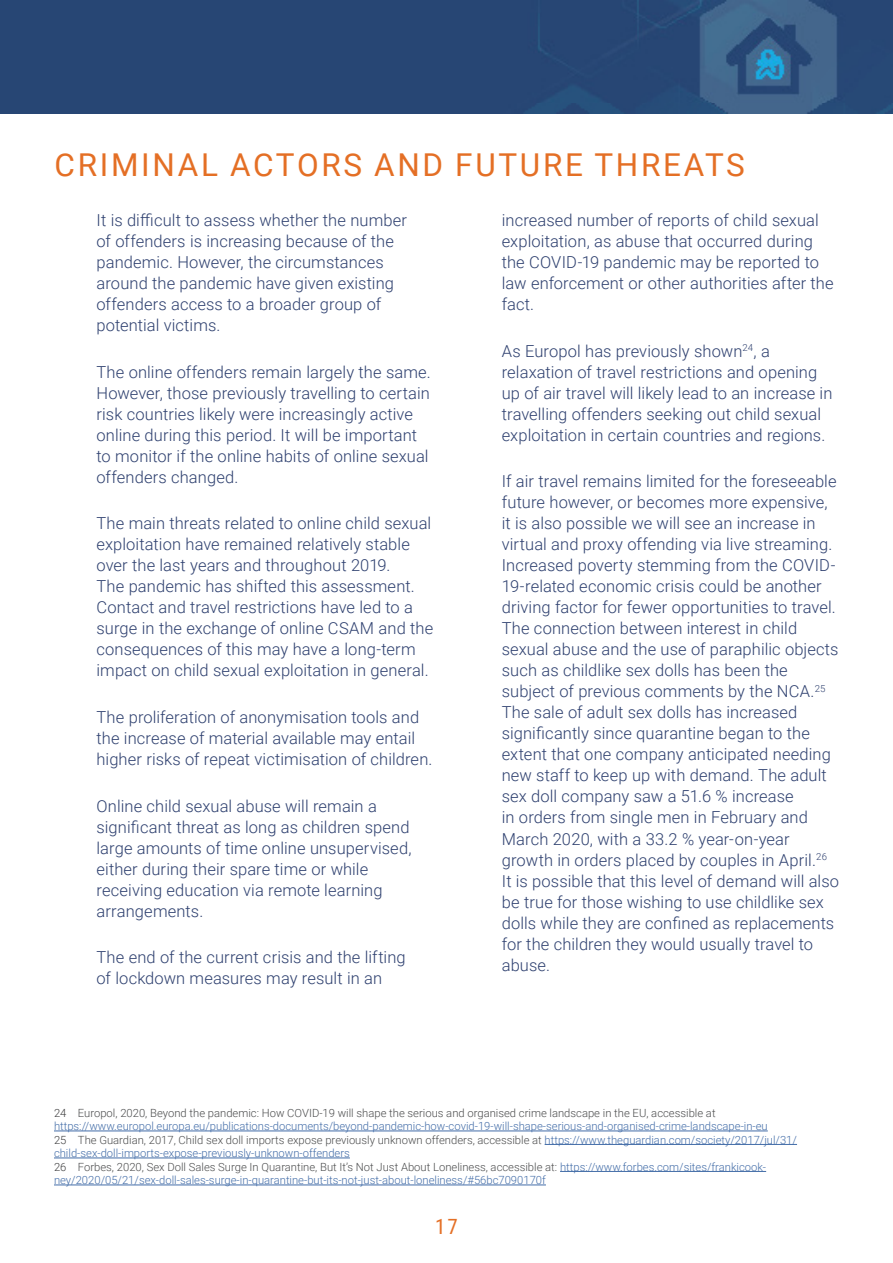
<style>
.page{position:relative;width:893px;height:1263px;background:#fff}
.page>*{position:absolute;margin:0;border:0;box-sizing:border-box;transform-origin:0 0}
.t1{font:31.5px "Roboto";letter-spacing:.085em;color:#e46f25}
.t2{font:21px "Roboto Condensed";color:#e46f25}
.Body_text{font:300 16.5px/21px "Roboto";letter-spacing:.005em;color:#2e406f}
.Footnotes{font:300 11.25px/13.5px "Roboto";color:#436da8}
.s1{color:#3e3e3f}
.s2{color:#4b4c4d}
</style>
<div class="page">
<img style="left:0;top:0;width:893px;height:113px">
<hr style="left:54px;top:1131px;width:714px;height:1px;background:#436da8">
<hr style="left:545px;top:1144px;width:252px;height:1px;background:#436da8">
<hr style="left:54px;top:1158px;width:296px;height:1px;background:#436da8">
<hr style="left:560px;top:1171px;width:206px;height:1px;background:#436da8">
<hr style="left:54px;top:1185px;width:492px;height:1px;background:#436da8">
<h1 class="t1" style="left:55px;top:143px;width:692px">CRIMINAL ACTORS AND FUTURE THREATS</h1>
<p class="Body_text" style="left:97px;top:209px;width:312px">It is difficult to assess whether the number of offenders is increasing because of the pandemic. However, the circumstances around the pandemic have given existing offenders access to a broader group of potential victims.</p>
<p class="Body_text" style="left:97px;top:361px;width:336px">The online offenders remain largely the same.<br>However, those previously travelling to certain risk countries likely were increasingly active online during this period. It will be important to monitor if the online habits of online sexual offenders changed.</p>
<p class="Body_text" style="left:97px;top:512px;width:338px">The main threats related to online child sexual exploitation have remained relatively stable over the last years and throughout 2019.<br>The pandemic has shifted this assessment.<br>Contact and travel restrictions have led to a surge in the exchange of online CSAM and the consequences of this may have a long-term impact on child sexual exploitation in general.</p>
<p class="Body_text" style="left:97px;top:706px;width:338px">The proliferation of anonymisation tools and the increase of material available may entail higher risks of repeat victimisation of children.</p>
<p class="Body_text" style="left:97px;top:794px;width:317px">Online child sexual abuse will remain a significant threat as long as children spend large amounts of time online unsupervised, either during their spare time or while receiving education via remote learning arrangements.</p>
<p class="Body_text" style="left:97px;top:946px;width:311px">The end of the current crisis and the lifting of lockdown measures may result in an</p>
<p class="Body_text" style="left:502px;top:209px;width:333px">increased number of reports of child sexual exploitation, as abuse that occurred during the COVID-19 pandemic may be reported to law enforcement or other authorities after the fact.</p>
<p class="Body_text" style="left:502px;top:340px;width:332px">As Europol has previously shown<sup>24</sup>, a relaxation of travel restrictions and opening up of air travel will likely lead to an increase in travelling offenders seeking out child sexual exploitation in certain countries and regions.</p>
<p class="Body_text" style="left:502px;top:470px;width:339px">If air travel remains limited for the foreseeable future however, or becomes more expensive, it is also possible we will see an increase in virtual and proxy offending via live streaming.<br>Increased poverty stemming from the COVID-19-related economic crisis could be another driving factor for fewer opportunities to travel.<br>The connection between interest in child sexual abuse and the use of paraphilic objects such as childlike sex dolls has been the subject of previous comments by the NCA.<sup>25<br></sup>The sale of adult sex dolls has increased significantly since quarantine began to the extent that one company anticipated needing new staff to keep up with demand. The adult sex doll company saw a 51.6 % increase<br>in orders from single men in February and March 2020, with a 33.2 % year-on-year growth in orders placed by couples in April.<sup>26<br></sup>It is possible that this level of demand will also be true for those wishing to use childlike sex dolls while they are confined as replacements for the children they would usually travel to abuse.</p>
<p class="Footnotes" style="left:54px;top:1105px;width:715px"><span class="s1">24</span> <span class="s2">Europol, 2020, Beyond the pandemic: How COVID-19 will shape the serious and organised crime landscape in the EU, accessible at </span>https://www.europol.europa.eu/publications-documents/beyond-pandemic-how-covid-19-will-shape-serious-and-organised-crime-landscape-in-eu</p>
<p class="Footnotes" style="left:54px;top:1132px;width:744px"><span class="s1">25</span> <span class="s2">The Guardian, 2017, Child sex doll imports expose previously unknown offenders, accessible at</span> https://www.theguardian.com/society/2017/jul/31/ child-sex-doll-imports-expose-previously-unknown-offenders</p>
<p class="Footnotes" style="left:54px;top:1159px;width:714px"><span class="s1">26</span> <span class="s2">Forbes, 2020, Sex Doll Sales Surge In Quarantine, But It’s Not Just About Loneliness, accessible at:</span> https://www.forbes.com/sites/frankicook&shy;ney/2020/05/21/sex-doll-sales-surge-in-quarantine-but-its-not-just-about-loneliness/#56bc7090170f</p>
<p class="t2" style="left:435px;top:1212px;width:24px">17</p>
</div>
